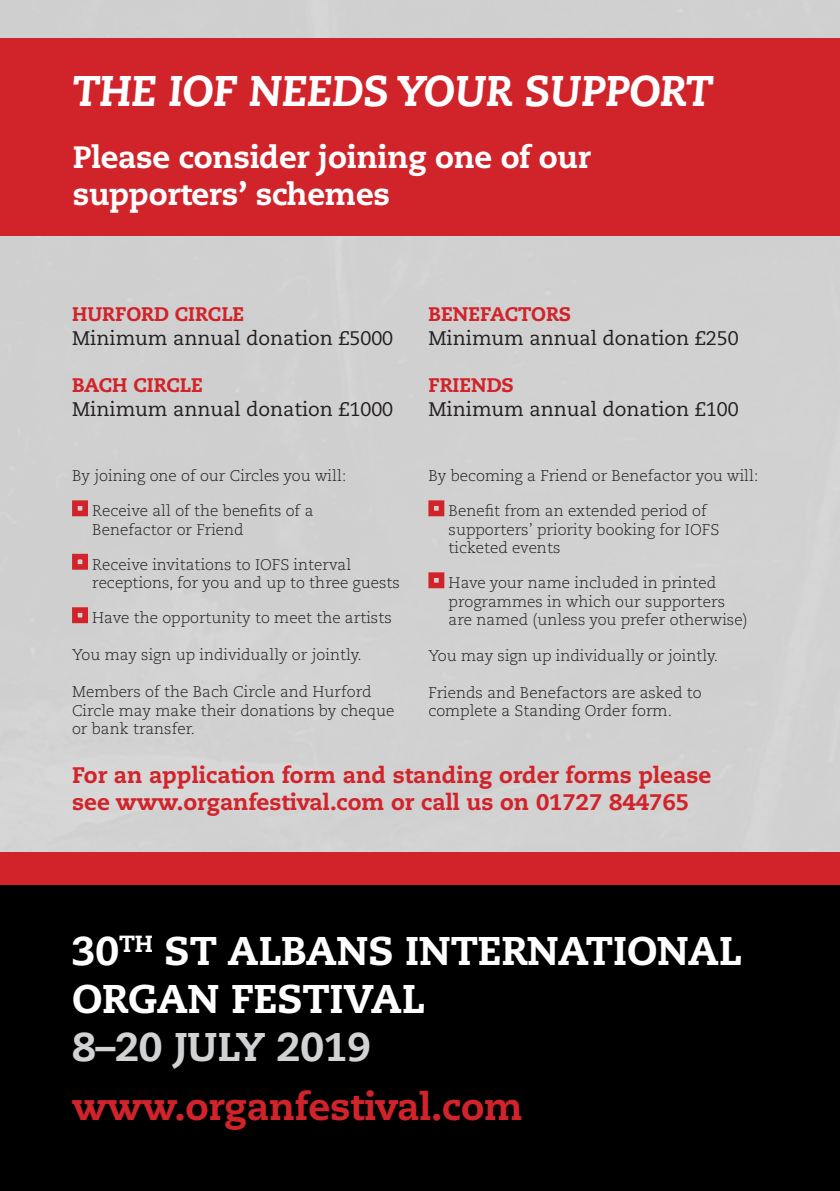
<style>
.page{position:relative;width:840px;height:1191px;background:#fff}
.page>*{position:absolute;margin:0;border:0;box-sizing:border-box;transform-origin:0 0}
.t1{font:italic 800 42.8px "Caecilia LT Pro 86";letter-spacing:-.01em;color:#fff}
.t2{font:800 40px/48px "Caecilia LT Pro 85";letter-spacing:-.005em;color:#fff}
.t3{font:800 40px "Caecilia LT Pro 85";letter-spacing:-.005em;color:#d1d2d4}
.t4{font:800 38px "Caecilia LT Pro 85";letter-spacing:-.005em;color:#d1232a}
.t5{font:800 30.8px/37px "Caecilia LT Pro 85";letter-spacing:-.01em;color:#fff}
.t6{font:800 22.4px/27px "Caecilia LT Pro 85";color:#d1232a}
.t7{font:19.6px "Caecilia LT Pro 55 Roman";color:#231f20}
.t8{font:800 19.6px "Caecilia LT Pro 85";color:#d1232a}
.t9{font:300 15.4px/18.6px "Caecilia LT Pro 45";color:#231f20}
</style>
<div class="page">
<div style="left:0;top:0;width:839px;height:852px;background:#d1d1d1"></div>
<div style="left:0;top:884px;width:839px;height:307px;background:#000"></div>
<div style="left:0;top:38px;width:839px;height:197px;background:#d1232a"></div>
<div style="left:72px;top:500px;width:16px;height:16px;border:6px solid #d1232a"></div>
<div style="left:72px;top:554px;width:16px;height:16px;border:6px solid #d1232a"></div>
<div style="left:72px;top:607px;width:16px;height:16px;border:6px solid #d1232a"></div>
<div style="left:428px;top:500px;width:16px;height:16px;border:6px solid #d1232a"></div>
<div style="left:428px;top:572px;width:16px;height:16px;border:6px solid #d1232a"></div>
<div style="left:0;top:852px;width:839px;height:32px;background:#d1232a"></div>
<p class="t1" style="left:73px;top:61px;width:641px">THE IOF NEEDS YOUR SUPPORT</p>
<p class="t5" style="left:73px;top:138px;width:519px">Please consider joining one of our supporters’ schemes</p>
<p class="t8" style="left:72px;top:301px;width:174px">HURFORD CIRCLE</p>
<p class="t7" style="left:72px;top:325px;width:322px">Minimum annual donation £5000</p>
<p class="t8" style="left:72px;top:372px;width:132px">BACH CIRCLE</p>
<p class="t7" style="left:72px;top:396px;width:322px">Minimum annual donation £1000</p>
<p class="t9" style="left:72px;top:466px;width:275px">By joining one of our Circles you will:</p>
<p class="t9" style="left:92px;top:501px;width:222px">Receive all of the benefits of a<br>Benefactor or Friend</p>
<p class="t9" style="left:92px;top:555px;width:309px">Receive invitations to IOFS interval receptions, for you and up to three guests</p>
<p class="t9" style="left:92px;top:608px;width:301px">Have the opportunity to meet the artists</p>
<p class="t9" style="left:72px;top:645px;width:291px">You may sign up individually or jointly.</p>
<p class="t9" style="left:72px;top:682px;width:324px">Members of the Bach Circle and Hurford<br>Circle may make their donations by cheque or bank transfer.</p>
<p class="t8" style="left:428px;top:301px;width:144px">BENEFACTORS</p>
<p class="t7" style="left:428px;top:325px;width:311px">Minimum annual donation £250</p>
<p class="t8" style="left:428px;top:372px;width:87px">FRIENDS</p>
<p class="t7" style="left:428px;top:396px;width:311px">Minimum annual donation £100</p>
<p class="t9" style="left:428px;top:466px;width:331px">By becoming a Friend or Benefactor you will:</p>
<p class="t9" style="left:448px;top:501px;width:272px">Benefit from an extended period of supporters’ priority booking for IOFS ticketed events</p>
<p class="t9" style="left:448px;top:573px;width:300px">Have your name included in printed programmes in which our supporters are named (unless you prefer otherwise)</p>
<p class="t9" style="left:428px;top:646px;width:291px">You may sign up individually or jointly.</p>
<p class="t9" style="left:428px;top:683px;width:274px">Friends and Benefactors are asked to complete a Standing Order form.</p>
<p class="t6" style="left:72px;top:761px;width:640px">For an application form and standing order forms please see www.organfestival.com or call us on 01727 844765</p>
<p class="t2" style="left:72px;top:926px;width:671px">30<sup>TH</sup> ST ALBANS INTERNATIONAL<br>ORGAN FESTIVAL</p>
<p class="t3" style="left:72px;top:1019px;width:300px">8–20 JULY 2019</p>
<p class="t4" style="left:72px;top:1080px;width:452px">www.organfestival.com</p>
</div>
